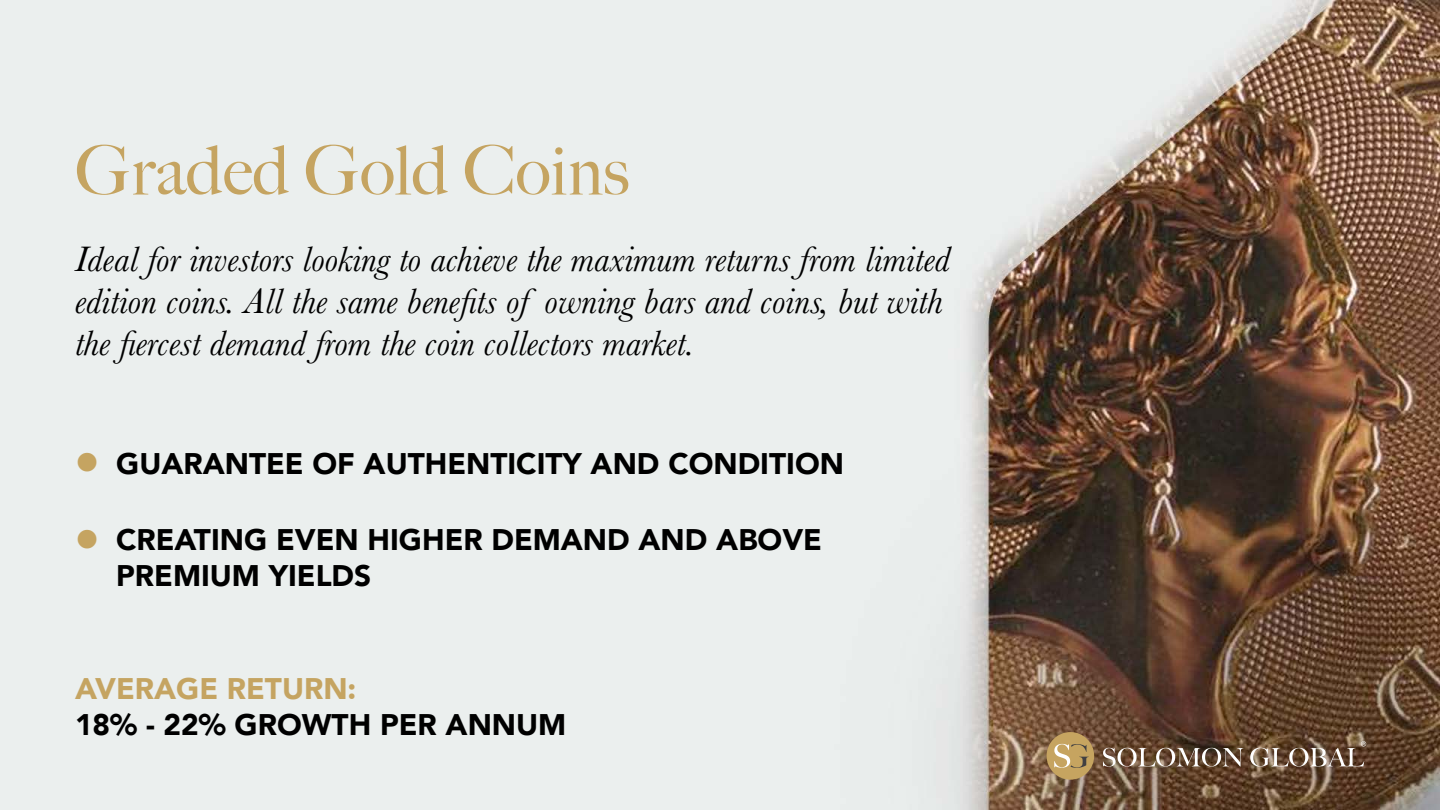
<style>
.page{position:relative;width:1440px;height:810px;background:#fff}
.page>*{position:absolute;margin:0;border:0;box-sizing:border-box;transform-origin:0 0}
.t1{font:500 68.03px "Big Caslon";color:#c5a461}
.t2{font:italic 36.75px/42px "Baskerville";color:#000}
.t3{font:900 29.78px/36px "Avenir";color:#000}
.t4{font:900 29.78px "Avenir";color:#c5a461}
.s1{color:#c5a461}
</style>
<div class="page">
<img style="left:0;top:0;width:1440px;height:810px">
<svg style="left:1103px;top:748px;width:140px;height:19px;background:#887363"></svg>
<div style="left:1047px;top:732px;width:47px;height:48px;background:#c6a460;border-radius:50%"></div>
<svg style="left:1054px;top:744px;width:35px;height:24px"></svg>
<svg style="left:1250px;top:741px;width:116px;height:26px;background:#816b59"></svg>
<h1 class="t1" style="left:75px;top:115px;width:556px">Graded Gold Coins</h1>
<p class="t2" style="left:75px;top:238px;width:877px">Ideal for investors looking to achieve the maximum returns from limited edition coins. All the same benefits of owning bars and coins, but with the fiercest demand from the coin collectors market.</p>
<p class="t3" style="left:75px;top:444px;width:771px"><span class="s1">●</span> GUARANTEE OF AUTHENTICITY AND CONDITION</p>
<p class="t3" style="left:116px;top:521px;width:707px;text-indent:-41px"><span class="s1">●</span> CREATING EVEN HIGHER DEMAND AND ABOVE<br>PREMIUM YIELDS</p>
<p class="t4" style="left:75px;top:663px;width:283px">AVERAGE RETURN:</p>
<p class="t3" style="left:75px;top:705px;width:493px">18% - 22% GROWTH PER ANNUM</p>
</div>
